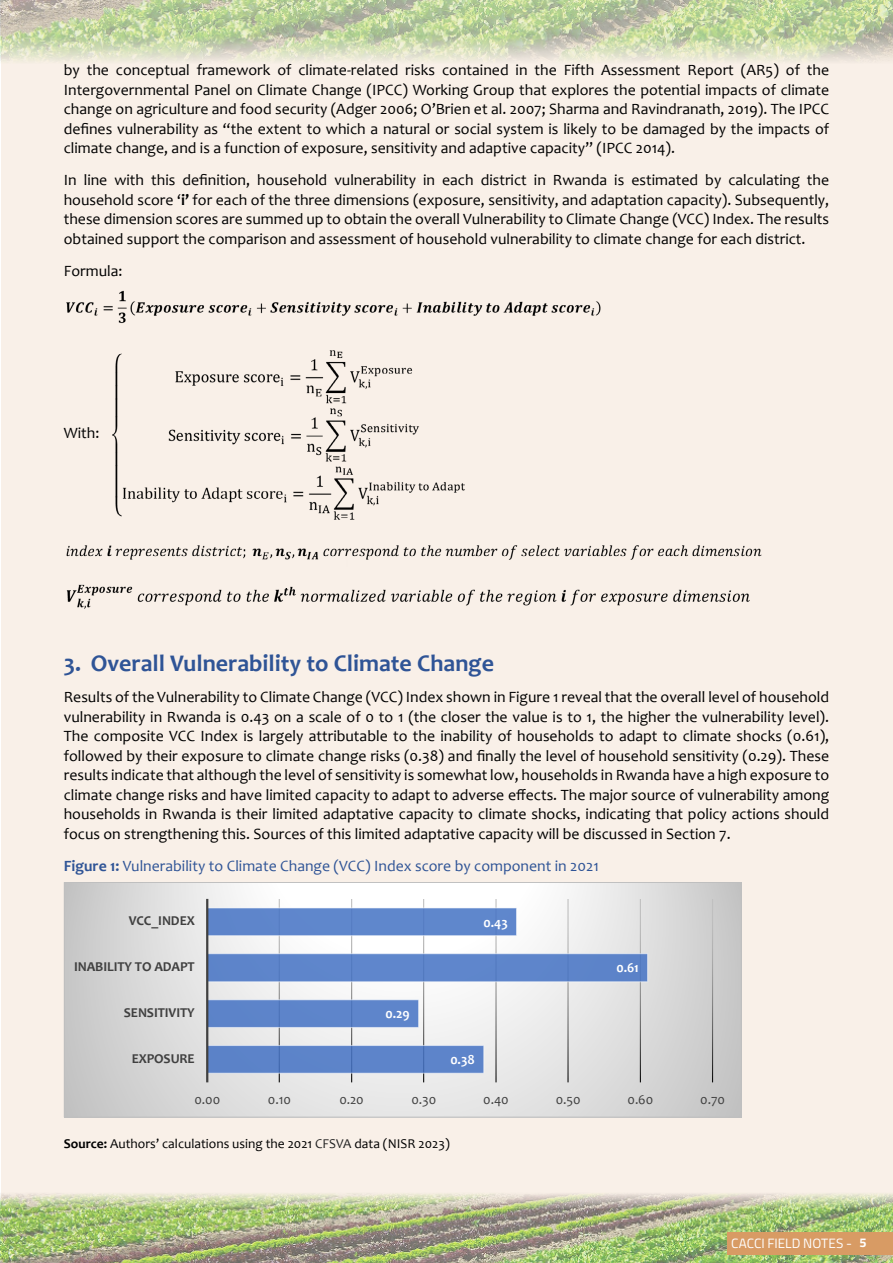
<style>
.page{position:relative;width:893px;height:1263px;background:#fff}
.page>*{position:absolute;margin:0;border:0;box-sizing:border-box;transform-origin:0 0}
.t1{font:700 24px "Candara";color:#2f5496}
.t2{font:15.75px/19.5px "Candara";color:#000;text-align:justify}
.t3{font:15.75px "Candara";color:#2f5496}
.t4{font:700 13.65px "Candara";letter-spacing:-.005em;color:#404040}
.t5{font:13.65px "Candara";letter-spacing:-.005em;color:#404040}
.t6{font:700 13.65px "Candara";letter-spacing:-.005em;color:#fff}
.t7{font:13.5px "Candara";color:#000}
.t8{font:13.5px "Titillium Web";color:#fff}
.s1{font-weight:700}
.s2{color:#212121}
.s3{font-weight:700;font-size:12.75px}
</style>
<div class="page">
<hr style="left:0;top:0;width:1px;height:1263px;background:#e0f1fb">
<div style="left:1px;top:0;width:892px;height:1263px;background:#f9f0e8"></div>
<img style="left:0;top:1192px;width:893px;height:71px">
<img style="left:0;top:0;width:893px;height:64px">
<div style="left:727px;top:1232px;width:166px;height:22px;background:#d89b64"></div>
<img style="left:66px;top:290px;width:535px;height:34px">
<img style="left:112px;top:350px;width:353px;height:170px">
<img style="left:66px;top:545px;width:696px;height:15px">
<img style="left:66px;top:584px;width:684px;height:25px">
<svg style="left:66px;top:884px;width:674px;height:232px;background:#dbdbdb"></svg>
<svg style="left:279px;top:899px;width:434px;height:183px;background:#ddd"></svg>
<svg style="left:208px;top:907px;width:441px;height:167px"></svg>
<hr style="left:206px;top:899px;width:2px;height:183px;background:#404040">
<div style="left:64px;top:882px;width:678px;height:236px;border:1px solid #bfbfbf"></div>
<p class="t2" style="left:64px;top:60px;width:767px">by the conceptual framework of climate-related risks contained in the Fifth Assessment Report (AR5) of the Intergovernmental Panel on Climate Change (IPCC) Working Group that explores the potential impacts of climate change on agriculture and food security (Adger 2006; O’Brien et al. 2007; Sharma and Ravindranath, 2019). The IPCC defines vulnerability as “the extent to which a natural or social system is likely to be damaged by the impacts of climate change, and is a function of exposure, sensitivity and adaptive capacity” (IPCC 2014).</p>
<p class="t2" style="left:64px;top:170px;width:767px">In line with this definition, household vulnerability in each district in Rwanda is estimated by calculating the household score ‘<span class="s1">i’</span> for each of the three dimensions (exposure, sensitivity, and adaptation capacity). Subsequently, these dimension scores are summed up to obtain the overall Vulnerability to Climate Change (VCC) Index. The results obtained support the comparison and assessment of household vulnerability to climate change for each district.</p>
<p class="t2" style="left:64px;top:261px;width:60px">Formula:</p>
<p class="t2" style="left:64px;top:422px;width:37px">With:</p>
<p class="t1" style="left:64px;top:648px;width:432px">3. Overall Vulnerability to Climate Change</p>
<p class="t2" style="left:64px;top:687px;width:767px">Results of the Vulnerability to Climate Change (VCC) Index shown in Figure 1 reveal that the overall level of household vulnerability in Rwanda is 0.43 on a scale of 0 to 1 (the closer the value is to 1, the higher the vulnerability level).<br>The composite VCC Index is largely attributable to the inability of households to adapt to climate shocks (0.61), followed by their exposure to climate change risks (0.38) and finally the level of household sensitivity (0.29). These results indicate that although the level of sensitivity is somewhat low, households in Rwanda have a high exposure to climate change risks and have limited capacity to adapt to adverse effects. The major source of vulnerability among households in Rwanda is their limited adaptative capacity to climate shocks, indicating that policy actions should focus on strengthening this. Sources of this limited adaptative capacity will be discussed in Section 7.</p>
<p class="t3" style="left:64px;top:856px;width:537px"><span class="s1">Figure 1:</span> Vulnerability to Climate Change (VCC) Index score by component in 2021</p>
<p class="t4" style="left:129px;top:912px;width:68px">VCC_INDEX</p>
<p class="t6" style="left:483px;top:914px;width:26px">0.43</p>
<p class="t4" style="left:74px;top:958px;width:122px">INABILITY TO ADAPT</p>
<p class="t6" style="left:616px;top:959px;width:24px">0.61</p>
<p class="t4" style="left:124px;top:1004px;width:72px">SENSITIVITY</p>
<p class="t6" style="left:386px;top:1005px;width:26px">0.29</p>
<p class="t4" style="left:132px;top:1050px;width:65px">EXPOSURE</p>
<p class="t6" style="left:450px;top:1051px;width:26px">0.38</p>
<p class="t5" style="left:194px;top:1091px;width:27px">0.00</p>
<p class="t5" style="left:268px;top:1091px;width:24px">0.10</p>
<p class="t5" style="left:339px;top:1091px;width:26px">0.20</p>
<p class="t5" style="left:411px;top:1091px;width:26px">0.30</p>
<p class="t5" style="left:483px;top:1091px;width:27px">0.40</p>
<p class="t5" style="left:556px;top:1091px;width:26px">0.50</p>
<p class="t5" style="left:627px;top:1091px;width:27px">0.60</p>
<p class="t5" style="left:700px;top:1091px;width:26px">0.70</p>
<p class="t7" style="left:64px;top:1135px;width:387px"><span class="s1">Source:</span> Authors’ calculations using the 2021 <span class="s2">CFSVA</span> data (NISR 2023)</p>
<p class="t8" style="left:731px;top:1233px;width:137px">CACCI FIELD NOTES - <span class="s3">5</span></p>
</div>
